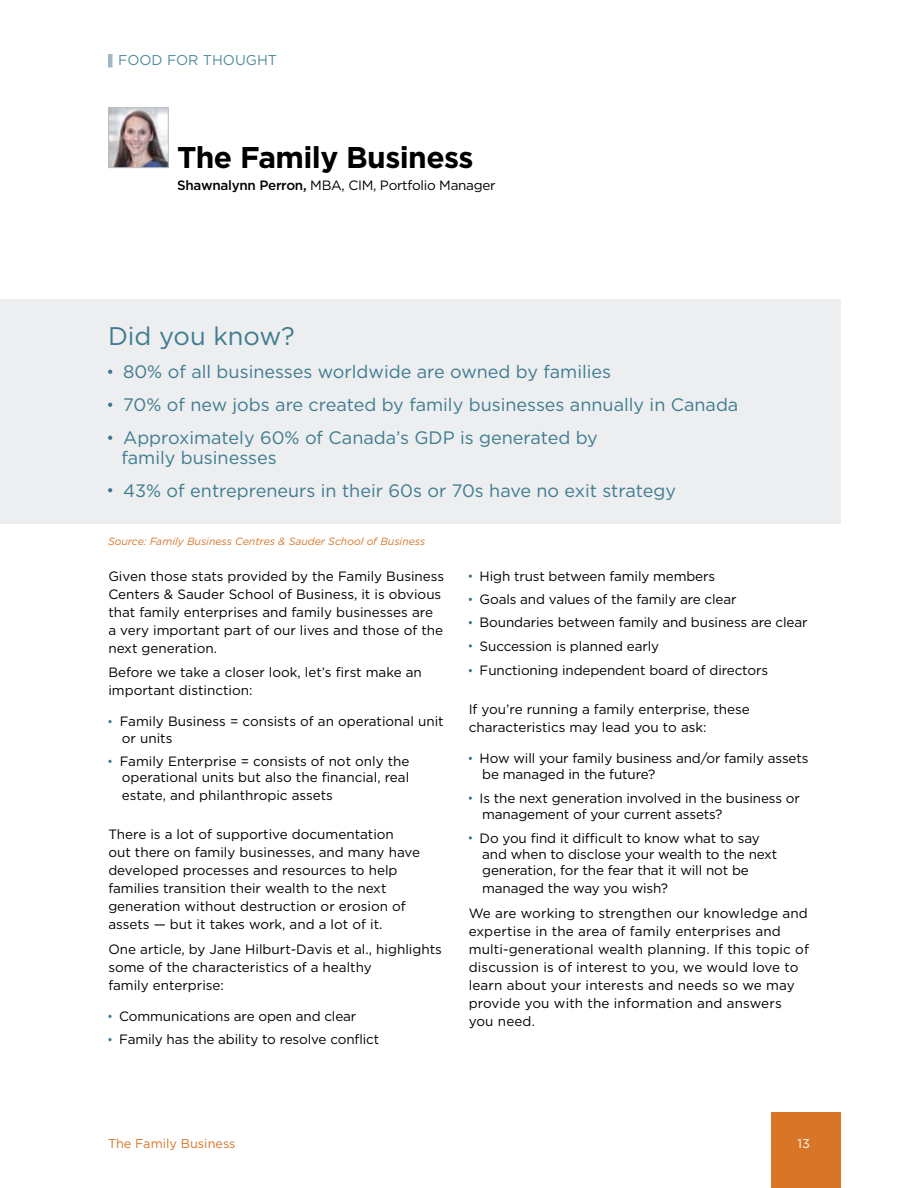
<style>
.page{position:relative;width:918px;height:1188px;background:#fff}
.page>*{position:absolute;margin:0;border:0;box-sizing:border-box;transform-origin:0 0}
.t1{font:700 30px "Gotham";letter-spacing:-.02em;color:#000}
.t2{font:25.5px "Gotham";color:#3f7b91}
.t3{font:18px/33px "Gotham";color:#3f7b91}
.t4{font:14.25px "Gotham";color:#528d9e}
.t5{font:13.5px/18px "Gotham";color:#000}
.t6{font:13.5px "Gotham";letter-spacing:-.02em;color:#000}
.t7{font:12.75px "Gotham";color:#d97527}
.t8{font:12.75px "Gotham";color:#fff}
.t9{font:italic 10.5px "Gotham";color:#d97527}
.s1{font-weight:500}
</style>
<div class="page">
<div style="left:771px;top:1112px;width:69px;height:76px;background:#d97527"></div>
<svg style="left:108px;top:720px;width:4px;height:3px"></svg>
<svg style="left:108px;top:760px;width:4px;height:3px"></svg>
<svg style="left:108px;top:1015px;width:4px;height:3px"></svg>
<svg style="left:108px;top:1038px;width:4px;height:3px"></svg>
<div style="left:0;top:300px;width:840px;height:224px;background:#eceeef"></div>
<svg style="left:108px;top:370px;width:4px;height:4px"></svg>
<svg style="left:108px;top:403px;width:4px;height:4px"></svg>
<svg style="left:108px;top:436px;width:4px;height:4px"></svg>
<svg style="left:108px;top:488px;width:4px;height:4px"></svg>
<svg style="left:469px;top:644px;width:3px;height:4px"></svg>
<svg style="left:469px;top:836px;width:3px;height:4px"></svg>
<hr style="left:108px;top:54px;width:4px;height:14px;background:#9fb8c3">
<img style="left:110px;top:110px;width:57px;height:56px">
<div style="left:108px;top:108px;width:61px;height:60px;border:1px solid #bcbec0"></div>
<p class="t4" style="left:118px;top:51px;width:60px">Food for</p>
<p class="t4" style="left:203px;top:51px;width:21px">Thought</p>
<h1 class="t1" style="left:177px;top:137px;width:298px">The Family Business</h1>
<p class="t6" style="left:177px;top:177px;width:320px"><span class="s1">Shawnalynn Perron,</span> MBA, CIM, Portfolio Manager</p>
<h2 class="t2" style="left:108px;top:320px;width:188px">D id you know?</h2>
<h3 class="t3" style="left:123px;top:355px;width:617px">80% of all businesses worldwide are owned by families<br>70% of new jobs are created by family businesses annually in Canada<br>Approximately 60% of Canada’s GD P is generated by</h3>
<h3 class="t3" style="left:122px;top:441px;width:556px">family businesses<br>43% of entrepreneurs in their 60s or 70s have no exit strategy</h3>
<p class="t9" style="left:108px;top:534px;width:319px">Source: Family Business Centres &amp; Sauder School of Business</p>
<p class="t5" style="left:108px;top:567px;width:337px">Given those stats provided by the Family Business Centers &amp; Sauder School of Business, it is obvious that family enterprises and family businesses are<br>a very important part of our lives and those of the next generation.</p>
<p class="t5" style="left:108px;top:663px;width:315px">Before we take a closer look, let’s first make an important distinction:</p>
<p class="t5" style="left:120px;top:713px;width:325px;line-height:16.5px">Family Business = consists of an operational unit or units</p>
<p class="t5" style="left:120px;top:753px;width:291px;line-height:16.5px">Family Enterprise = consists of not only the operational units but also the financial, real</p>
<p class="t5" style="left:122px;top:786px;width:213px">estate, and philanthropic assets</p>
<p class="t5" style="left:108px;top:825px;width:313px">There is a lot of supportive documentation<br>out there on family businesses, and many have developed processes and resources to help families transition their wealth to the next generation without destruction or erosion of assets — but it takes work, and a lot of it.</p>
<p class="t5" style="left:108px;top:940px;width:335px">One article, by Jane Hilburt-Davis et al., highlights some of the characteristics of a healthy<br>family enterprise:</p>
<p class="t5" style="left:119px;top:1004px;width:262px;line-height:23.2px">Communications are open and clear<br>Family has the ability to resolve conflict</p>
<p class="t5" style="left:480px;top:564px;width:329px;line-height:23.2px">High trust between family members<br>Goals and values of the family are clear Boundaries between family and business are clear Succession is planned early</p>
<p class="t5" style="left:480px;top:661px;width:290px">Functioning independent board of directors</p>
<p class="t5" style="left:469px;top:700px;width:283px">If you’re running a family enterprise, these characteristics may lead you to ask:</p>
<p class="t5" style="left:480px;top:750px;width:330px;line-height:16.5px">How will your family business and/or family assets be managed in the future?</p>
<p class="t5" style="left:480px;top:789px;width:322px;line-height:16.5px">Is the next generation involved in the business or management of your current assets?</p>
<p class="t5" style="left:480px;top:829px;width:299px;line-height:16.5px">Do you find it difficult to know what to say and when to disclose your wealth to the next generation, for the fear that it will not be</p>
<p class="t5" style="left:469px;top:876px;width:341px;line-height:24.8px;text-indent:14px">managed the way you wish?<br>We are working to strengthen our knowledge and</p>
<p class="t5" style="left:469px;top:922px;width:342px">expertise in the area of family enterprises and multi-generational wealth planning. If this topic of discussion is of interest to you, we would love to learn about your interests and needs so we may provide you with the information and answers you need.</p>
<p class="t7" style="left:108px;top:1135px;width:129px">The Family Business</p>
<p class="t8" style="left:798px;top:1135px;width:14px">13</p>
</div>
